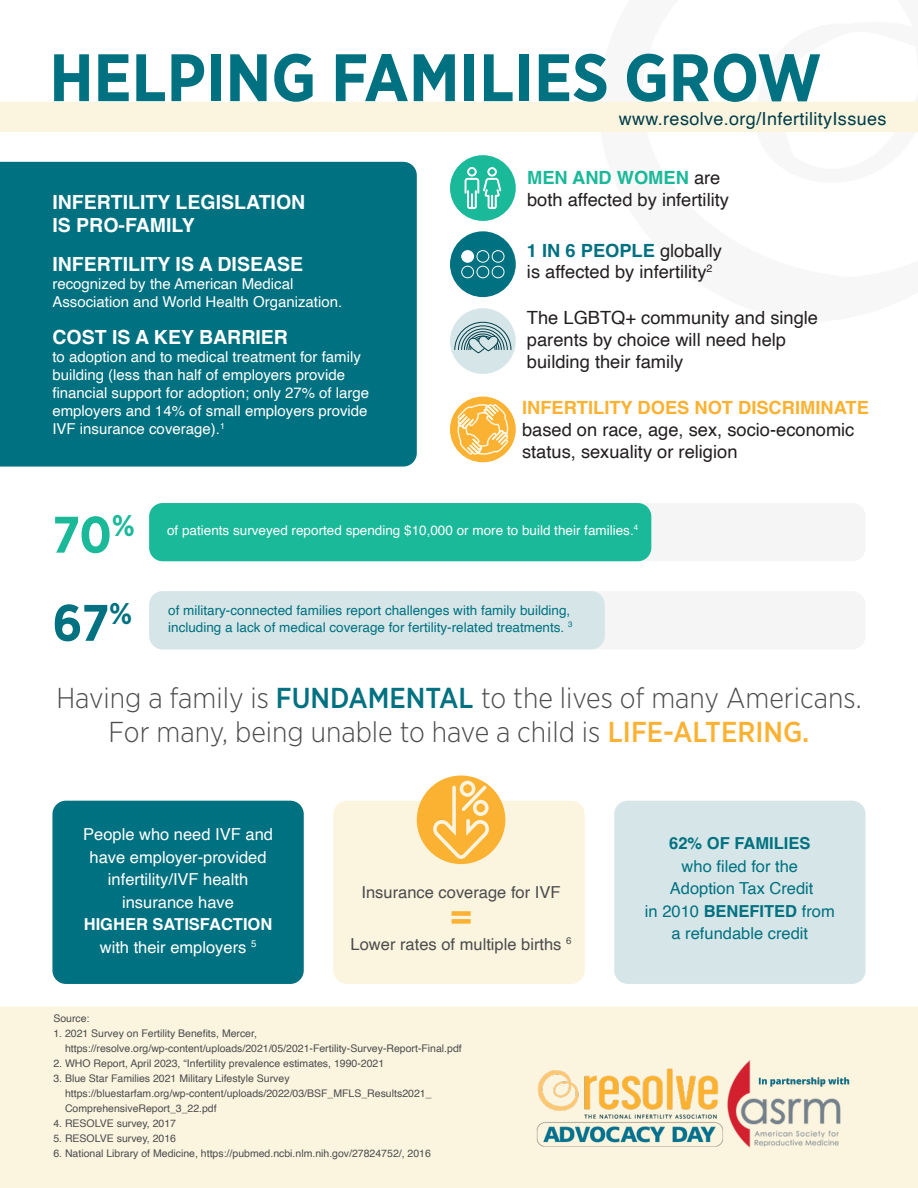
<style>
.page{position:relative;width:918px;height:1188px;background:#fff}
.page>*{position:absolute;margin:0;border:0;box-sizing:border-box;transform-origin:0 0}
.t1{font:700 66.9px "Gotham Narrow";color:#007180}
.t2{font:700 51.3px "Gotham Narrow";color:#1ab999}
.t3{font:700 51.3px "Gotham Narrow";color:#007180}
.t4{font:700 36px "Helvetica";color:#fbb131}
.t5{font:300 28.8px/34.5px "Gotham Narrow";color:#4b4c4d;text-align:center}
.t6{font:700 19.5px/23.4px "Helvetica";color:#fff}
.t7{font:18.15px/21.8px "Helvetica";color:#231f20}
.t8{font:18px "Helvetica";letter-spacing:.02em;color:#003e49}
.t9{font:16.5px/22.5px "Helvetica";color:#fff;text-align:center}
.t10{font:16.5px/22.5px "Helvetica";color:#007180;text-align:center}
.t11{font:16.5px "Helvetica";color:#4b4c4d}
.t12{font:15px/18px "Helvetica";color:#fff}
.t13{font:13.5px/16.2px "Helvetica";color:#007180}
.t14{font:13.5px "Helvetica";color:#fff}
.t15{font:10.5px/15px "Helvetica";color:#4b4c4d}
.s1{font-weight:700;color:#1ab999}
.s2{font-weight:700;color:#007180}
.s3{font-weight:700;color:#fbb131}
.s4{font-weight:500;color:#007180}
.s5{font-weight:500;color:#fbb131}
.s6{font-weight:700}
</style>
<div class="page">
<div style="left:0;top:102px;width:918px;height:30px;background:#fbf4df"></div>
<div style="left:52px;top:801px;width:252px;height:183px;background:#007180;border-radius:14px"></div>
<div style="left:333px;top:801px;width:252px;height:183px;background:#fbf4df;border-radius:14px"></div>
<div style="left:614px;top:801px;width:252px;height:183px;background:#d6e6e8;border-radius:14px"></div>
<div style="left:0;top:1006px;width:918px;height:182px;background:#fbf4df"></div>
<div style="left:0;top:162px;width:417px;height:305px;background:#007180"></div>
<div style="left:149px;top:503px;width:717px;height:58px;background:#f5f5f5;border-radius:14px"></div>
<div style="left:149px;top:591px;width:717px;height:58px;background:#f5f5f5;border-radius:14px"></div>
<div style="left:417px;top:776px;width:88px;height:88px;background:#fbb131;border-radius:50%"></div>
<svg style="left:433px;top:781px;width:57px;height:78px"></svg>
<div style="left:149px;top:503px;width:502px;height:58px;background:#1ab999;border-radius:14px"></div>
<div style="left:149px;top:591px;width:456px;height:58px;background:#d6e6e8;border-radius:14px"></div>
<div style="left:450px;top:155px;width:66px;height:66px;background:#1ab999;border-radius:50%"></div>
<div style="left:450px;top:231px;width:66px;height:66px;background:#007180;border-radius:50%"></div>
<div style="left:450px;top:308px;width:66px;height:66px;background:#d6e6e8;border-radius:50%"></div>
<div style="left:450px;top:397px;width:66px;height:65px;background:#fbb131;border-radius:50%"></div>
<svg style="left:454px;top:321px;width:58px;height:33px"></svg>
<svg style="left:465px;top:167px;width:36px;height:42px"></svg>
<div style="left:462px;top:251px;width:12px;height:11px;background:#fff;border-radius:50%"></div>
<div style="left:461px;top:250px;width:13px;height:13px;border:1px solid #fff;border-radius:50%"></div>
<div style="left:492px;top:250px;width:12px;height:13px;border:1px solid #fff;border-radius:50%"></div>
<div style="left:461px;top:266px;width:13px;height:12px;border:1px solid #fff;border-radius:50%"></div>
<div style="left:492px;top:266px;width:12px;height:12px;border:1px solid #fff;border-radius:50%"></div>
<div style="left:477px;top:250px;width:12px;height:13px;border:1px solid #fff;border-radius:50%"></div>
<div style="left:477px;top:266px;width:12px;height:12px;border:1px solid #fff;border-radius:50%"></div>
<svg style="left:456px;top:403px;width:54px;height:53px"></svg>
<img style="left:523px;top:1059px;width:330px;height:105px">
<p class="t1" style="left:49px;top:35px;width:774px">HELPING FAMILIES GROW</p>
<p class="t6" style="left:52px;top:193px;width:254px">INFERTILITY LEGISLATION<br>IS PRO-FAMILY</p>
<p class="t6" style="left:52px;top:255px;width:252px">INFERTILITY IS A DISEASE</p>
<p class="t12" style="left:52px;top:275px;width:291px">recognized by the American Medical<br>Association and World Health Organization.</p>
<p class="t6" style="left:52px;top:328px;width:237px">COST IS A KEY BARRIER</p>
<p class="t12" style="left:52px;top:348px;width:318px">to adoption and to medical treatment for family building (less than half of employers provide financial support for adoption; only 27% of large employers and 14% of small employers provide IVF insurance coverage).<sup>1</sup></p>
<p class="t8" style="left:619px;top:105px;width:269px">www.resolve.org/InfertilityIssues</p>
<p class="t7" style="left:527px;top:167px;width:203px"><span class="s1">MEN AND WOMEN</span> are both affected by infertility</p>
<p class="t7" style="left:527px;top:240px;width:197px"><span class="s2">1 IN 6 PEOPLE</span> globally is affected by infertility<sup>2</sup></p>
<p class="t7" style="left:527px;top:308px;width:293px">The LGBTQ+ community and single parents by choice will need help building their family</p>
<p class="t7" style="left:522px;top:398px;width:348px"><span class="s3">INFERTILITY DOES NOT DISCRIMINATE </span>based on race, age, sex, socio-economic status, sexuality or religion</p>
<p class="t2" style="left:52px;top:502px;width:84px">70<sup>%</sup></p>
<p class="t3" style="left:52px;top:590px;width:81px">67<sup>%</sup></p>
<p class="t14" style="left:167px;top:520px;width:473px">of patients surveyed reported spending $10,000 or more to build their families.<sup>4</sup></p>
<p class="t13" style="left:168px;top:603px;width:406px">of military-connected families report challenges with family building, including a lack of medical coverage for fertility-related treatments. <sup>3</sup></p>
<p class="t5" style="left:56px;top:679px;width:807px">Having a family is <span class="s4">FUNDAMENTAL</span> to the lives of many Americans.<br>For many, being unable to have a child is <span class="s5">LIFE-ALTERING.</span></p>
<p class="t9" style="left:83px;top:824px;width:191px">People who need IVF and have employer-provided infertility/IVF health insurance have<br><span class="s6">HIGHER SATISFACTION </span>with their employers <sup>5</sup></p>
<p class="t11" style="left:362px;top:879px;width:201px">Insurance coverage for IVF</p>
<p class="t4" style="left:451px;top:892px;width:23px">=</p>
<p class="t11" style="left:351px;top:931px;width:222px">Lower rates of multiple births <sup>6</sup></p>
<p class="t15" style="left:53px;top:1011px;width:38px">Source:</p>
<p class="t15" style="left:65px;top:1026px;width:398px;text-indent:-12px">1. 2021 Survey on Fertility Benefits, Mercer, https://resolve.org/wp-content/uploads/2021/05/2021-Fertility-Survey-Report-Final.pdf</p>
<p class="t15" style="left:53px;top:1056px;width:332px">2. WHO Report, April 2023, “Infertility prevalence estimates, 1990-2021</p>
<p class="t15" style="left:65px;top:1071px;width:368px;text-indent:-12px">3. Blue Star Families 2021 Military Lifestyle Survey https://bluestarfam.org/wp-content/uploads/2022/03/BSF_MFLS_Results2021_<br>ComprehensiveReport_3_22.pdf</p>
<p class="t15" style="left:53px;top:1116px;width:124px">4. RESOLVE survey, 2017</p>
<p class="t15" style="left:53px;top:1131px;width:124px">5. RESOLVE survey, 2016</p>
<p class="t15" style="left:53px;top:1146px;width:379px">6. National Library of Medicine, https://pubmed.ncbi.nlm.nih.gov/27824752/, 2016</p>
<p class="t10" style="left:645px;top:833px;width:191px"><span class="s6">62% OF FAMILIES<br></span>who filed for the<br>Adoption Tax Credit<br>in 2010 <span class="s6">BENEFITED</span> from a refundable credit</p>
</div>
